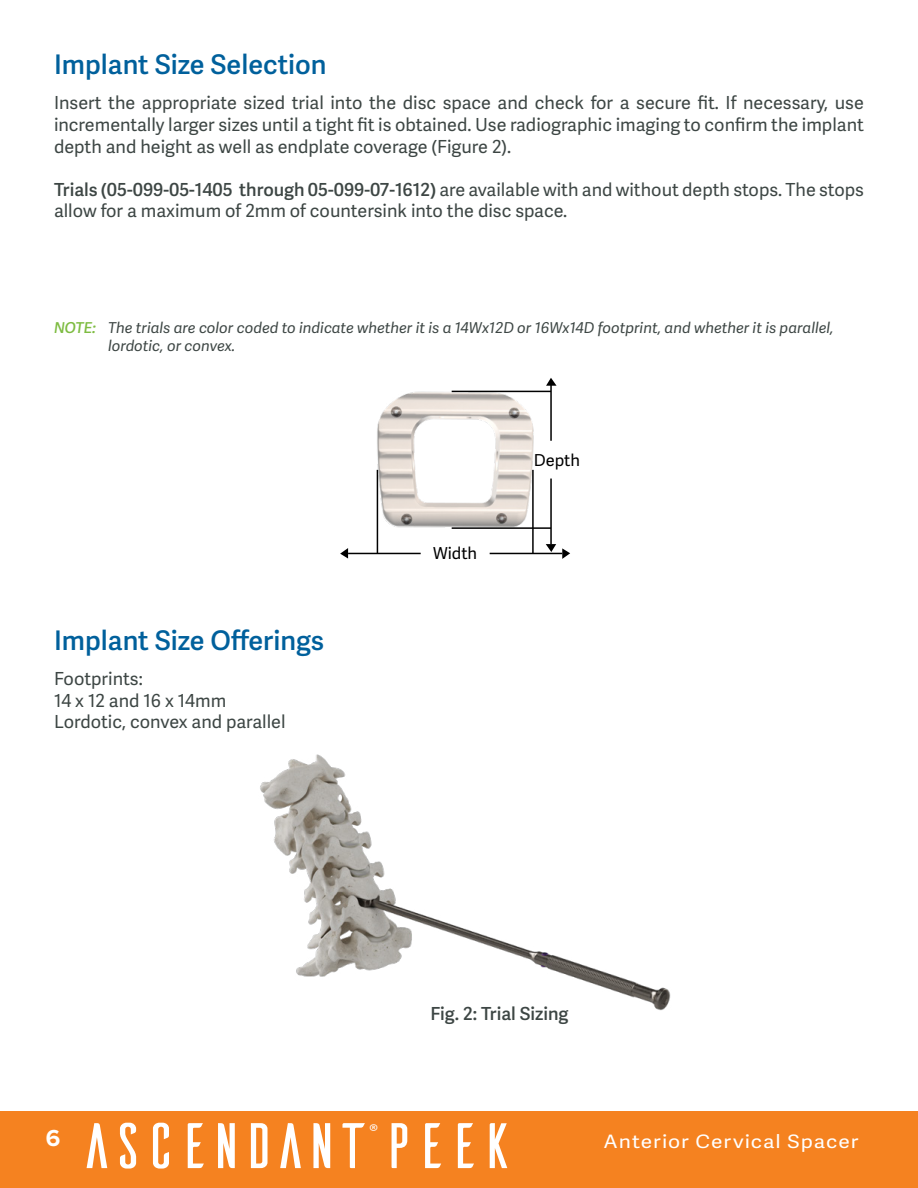
<style>
.page{position:relative;width:918px;height:1188px;background:#fff}
.page>*{position:absolute;margin:0;border:0;box-sizing:border-box;transform-origin:0 0}
.t1{font:64.2px "Ailerons";letter-spacing:-.15em;color:#fff;scale:1.13 1}
.t2{font:600 27px "Adelle Sans";color:#00609c}
.t3{font:700 24px "Proxima Nova";color:#fff}
.t4{font:18.45px "Adelle Sans";letter-spacing:.045em;color:#fff;scale:1.13 1}
.t5{font:18px/21.6px "Adelle Sans";color:#3d4644}
.t6{font:600 18px "Adelle Sans";color:#3d4644}
.t7{font:17.85px "Adelle Sans";color:#fff;scale:1.13 1}
.t8{font:16.5px "Adelle Sans";color:#000}
.t9{font:italic 15px/18px "Adelle Sans";color:#3d4644}
.s1{font-weight:600}
.s2{font-weight:600;color:#7ebc42}
</style>
<div class="page">
<div style="left:0;top:1111px;width:918px;height:77px;background:#f58220"></div>
<img style="left:260px;top:754px;width:411px;height:257px">
<img style="left:348px;top:390px;width:214px;height:169px">
<hr style="left:452px;top:527px;width:99px;height:2px;background:#000">
<hr style="left:452px;top:391px;width:99px;height:1px;background:#000">
<hr style="left:532px;top:470px;width:2px;height:83px;background:#000">
<hr style="left:377px;top:470px;width:1px;height:83px;background:#000">
<hr style="left:490px;top:553px;width:72px;height:1px;background:#000">
<hr style="left:348px;top:553px;width:73px;height:1px;background:#000">
<hr style="left:550px;top:479px;width:2px;height:65px;background:#000">
<hr style="left:550px;top:384px;width:2px;height:57px;background:#000">
<svg style="left:562px;top:548px;width:8px;height:11px"></svg>
<svg style="left:546px;top:544px;width:10px;height:8px"></svg>
<svg style="left:546px;top:378px;width:11px;height:8px"></svg>
<svg style="left:340px;top:548px;width:8px;height:11px"></svg>
<h2 class="t2" style="left:54px;top:49px;width:274px">Implant Size Selection</h2>
<p class="t5" style="left:54px;top:93px;width:811px;text-align:justify">Insert the appropriate sized trial into the disc space and check for a secure fit. If necessary, use incrementally larger sizes until a tight fit is obtained. Use radiographic imaging to confirm the implant depth and height as well as endplate coverage (Figure 2).</p>
<p class="t5" style="left:54px;top:179px;width:811px"><span class="s1">Trials (05-099-05-1405 through 05-099-07-1612)</span> are available with and without depth stops. The stops allow for a maximum of 2mm of countersink into the disc space.</p>
<p class="t9" style="left:108px;top:319px;width:727px;text-indent:-54px"><span class="s2">NOTE:</span> The trials are color coded to indicate whether it is a 14Wx12D or 16Wx14D footprint, and whether it is parallel, lordotic, or convex.</p>
<h2 class="t2" style="left:54px;top:625px;width:272px">Implant Size Offerings</h2>
<p class="t5" style="left:54px;top:668px;width:233px">Footprints:<br>14 x 12 and 16 x 14mm<br>Lordotic, convex and parallel</p>
<p class="t8" style="left:433px;top:544px;width:46px">Width</p>
<p class="t8" style="left:534px;top:450px;width:48px">Depth</p>
<p class="t6" style="left:430px;top:1003px;width:140px">Fig. 2: Trial Sizing</p>
<h3 class="t3" style="left:46px;top:1120px;width:16px">6</h3>
<h1 class="t1" style="left:76px;top:1115px;width:393px">ASCENDANT PEEK</h1>
<p class="t7" style="left:369px;top:1120px;width:10px">®</p>
<p class="t4" style="left:604px;top:1131px;width:227px">Anterior Cervical Spacer</p>
</div>
